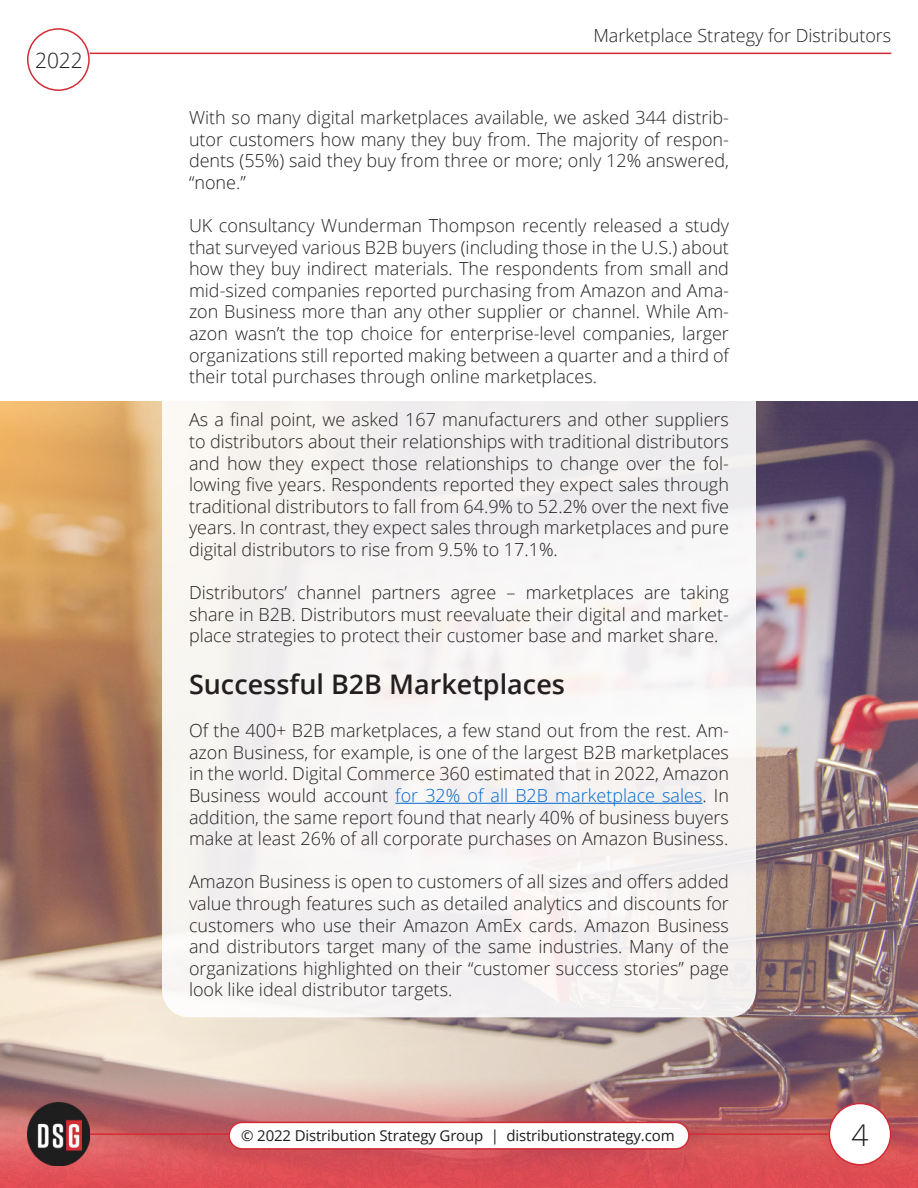
<style>
.page{position:relative;width:918px;height:1188px;background:#fff}
.page>*{position:absolute;margin:0;border:0;box-sizing:border-box;transform-origin:0 0}
.t1{font:300 30px "Open Sans";color:#1c1d1c}
.t2{font:600 27px "Open Sans";color:#231f20}
.t3{font:300 21px "Open Sans";color:#231f20}
.t4{font:300 18px/21.6px "Open Sans";color:#231f20;text-align:justify}
.t5{font:15px "Open Sans";letter-spacing:-.01em;color:#1c1d1c}
.s1{color:#0068cd}
</style>
<div class="page">
<img style="left:0;top:402px;width:918px;height:786px">
<img style="left:0;top:1079px;width:918px;height:108px">
<div style="left:829px;top:1104px;width:62px;height:61px;background:#fff;border-radius:50%"></div>
<div style="left:829px;top:1103px;width:62px;height:62px;border:2px solid #d32b36;border-radius:50%"></div>
<div style="left:27px;top:28px;width:63px;height:63px;border:2px solid #d32b36;border-radius:50%"></div>
<hr style="left:90px;top:53px;width:801px;height:1px;background:#d32b36">
<hr style="left:90px;top:1133px;width:739px;height:2px;background:#d32b36">
<img style="left:27px;top:1103px;width:63px;height:63px">
<div style="left:229px;top:1122px;width:460px;height:27px;background:#fff;border-radius:13px"></div>
<div style="left:228px;top:1122px;width:462px;height:28px;border:2px solid #d32b36;border-radius:13px"></div>
<div style="left:162px;top:375px;width:594px;height:642px;background:#f7f4f2;border-radius:27px"></div>
<hr style="left:395px;top:803px;width:307px;height:1px;background:#0068cd">
<p class="t3" style="left:35px;top:52px;width:49px">2022</p>
<p class="t4" style="left:593px;top:27px;width:299px">Marketplace Strategy for Distributors</p>
<p class="t4" style="left:189px;top:108px;width:542px">With so many digital marketplaces available, we asked 344 distrib&shy;utor customers how many they buy from. The majority of respon&shy;dents (55%) said they buy from three or more; only 12% answered, “none.”</p>
<p class="t4" style="left:189px;top:216px;width:542px">UK consultancy Wunderman Thompson recently released a study that surveyed various B2B buyers (including those in the U.S.) about how they buy indirect materials. The respondents from small and mid-sized companies reported purchasing from Amazon and Ama&shy;zon Business more than any other supplier or channel. While Am&shy;azon wasn’t the top choice for enterprise-level companies, larger organizations still reported making between a quarter and a third of their total purchases through online marketplaces.</p>
<p class="t4" style="left:189px;top:409px;width:542px">As a final point, we asked 167 manufacturers and other suppliers to distributors about their relationships with traditional distributors and how they expect those relationships to change over the fol&shy;lowing five years. Respondents reported they expect sales through traditional distributors to fall from 64.9% to 52.2% over the next five years. In contrast, they expect sales through marketplaces and pure digital distributors to rise from 9.5% to 17.1%.</p>
<p class="t4" style="left:189px;top:581px;width:542px">Distributors’ channel partners agree – marketplaces are taking share in B2B. Distributors must reevaluate their digital and market&shy;place strategies to protect their customer base and market share.</p>
<h2 class="t2" style="left:189px;top:673px;width:378px">Successful B2B Marketplaces</h2>
<p class="t4" style="left:189px;top:722px;width:542px">Of the 400+ B2B marketplaces, a few stand out from the rest. Am&shy;azon Business, for example, is one of the largest B2B marketplaces in the world. Digital Commerce 360 estimated that in 2022, Amazon Business would account <span class="s1">for 32% of all B2B marketplace sales</span>. In addition, the same report found that nearly 40% of business buyers make at least 26% of all corporate purchases on Amazon Business.</p>
<p class="t4" style="left:189px;top:871px;width:542px">Amazon Business is open to customers of all sizes and offers added value through features such as detailed analytics and discounts for customers who use their Amazon AmEx cards. Amazon Business and distributors target many of the same industries. Many of the organizations highlighted on their “customer success stories” page look like ideal distributor targets.</p>
<p class="t5" style="left:241px;top:1130px;width:435px">© 2022 Distribution Strategy Group | distributionstrategy.com</p>
<h1 class="t1" style="left:851px;top:1123px;width:19px">4</h1>
</div>
